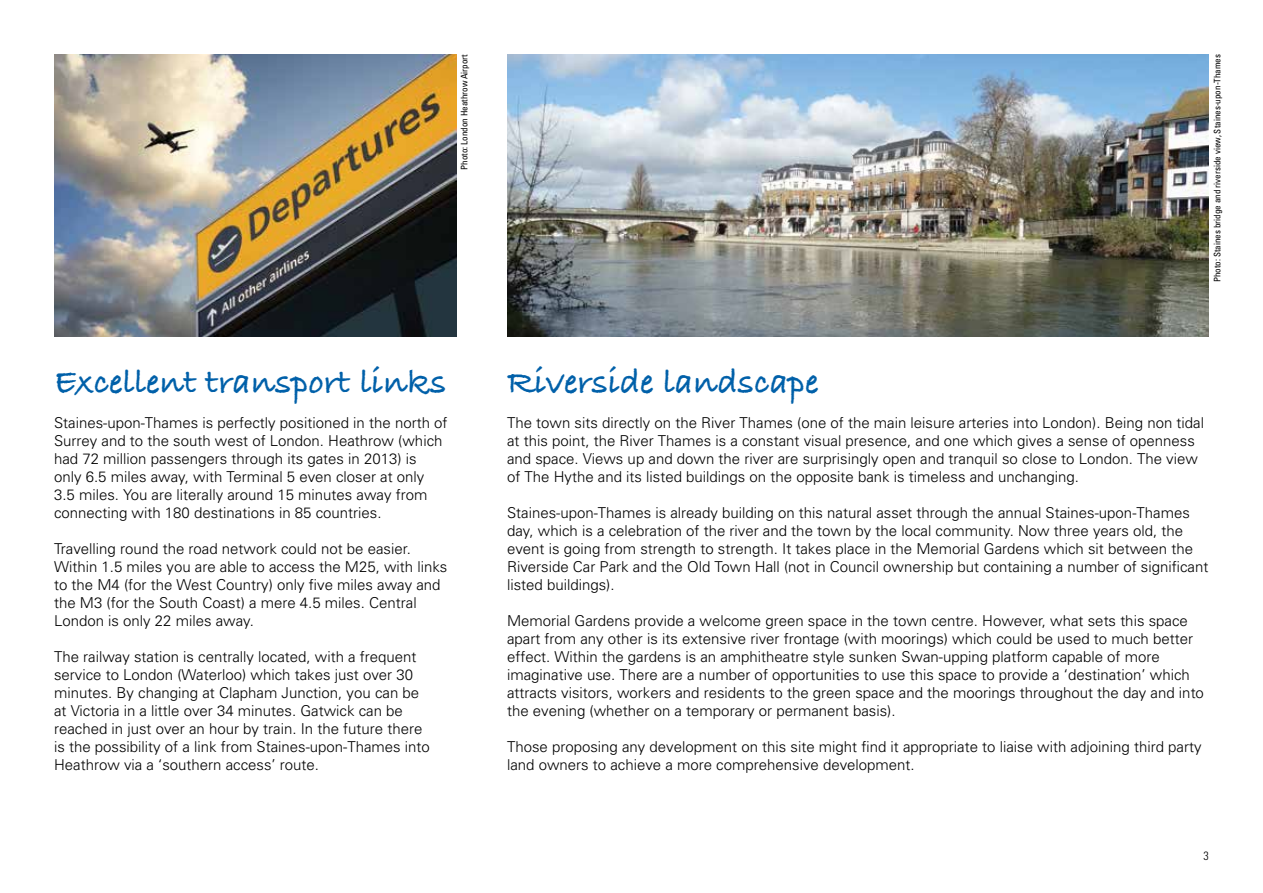
<style>
.page{position:relative;width:1263px;height:893px;background:#fff}
.page>*{position:absolute;margin:0;border:0;box-sizing:border-box;transform-origin:0 0}
.t1{font:36px "Bradley Hand ITCTT Bold";color:#0060a9}
.t2{font:300 15px/18px "Univers";color:#000}
.t3{font:300 condensed 12px "Univers";color:#000}
.t4{font:condensed 9px "Univers";color:#000}
</style>
<div class="page">
<img style="left:507px;top:54px;width:702px;height:283px">
<img style="left:54px;top:54px;width:402px;height:283px">
<p class="t4" style="left:459px;top:170px;width:117px;rotate:-90deg">Photo: London Heathrow Airport</p>
<p class="t4" style="left:1212px;top:282px;width:230px;rotate:-90deg">Photo: Staines bridge and riverside view, Staines-upon-Thames</p>
<h1 class="t1" style="left:54px;top:355px;width:394px">Excellent transport links</h1>
<p class="t2" style="left:54px;top:413px;width:395px">Staines-upon-Thames is perfectly positioned in the north of Surrey and to the south west of London. Heathrow (which had 72 million passengers through its gates in 2013) is only 6.5 miles away, with Terminal 5 even closer at only 3.5 miles. You are literally around 15 minutes away from connecting with 180 destinations in 85 countries.</p>
<p class="t2" style="left:54px;top:539px;width:395px">Travelling round the road network could not be easier.<br>Within 1.5 miles you are able to access the M25, with links to the M4 (for the West Country) only five miles away and the M3 (for the South Coast) a mere 4.5 miles. Central London is only 22 miles away.</p>
<p class="t2" style="left:54px;top:647px;width:377px">The railway station is centrally located, with a frequent service to London (Waterloo) which takes just over 30 minutes. By changing at Clapham Junction, you can be at Victoria in a little over 34 minutes. Gatwick can be reached in just over an hour by train. In the future there is the possibility of a link from Staines-upon-Thames into Heathrow via a ‘southern access’ route.</p>
<h1 class="t1" style="left:507px;top:355px;width:313px">Riverside landscape</h1>
<p class="t2" style="left:507px;top:413px;width:698px">The town sits directly on the River Thames (one of the main leisure arteries into London). Being non tidal at this point, the River Thames is a constant visual presence, and one which gives a sense of openness and space. Views up and down the river are surprisingly open and tranquil so close to London. The view of The Hythe and its listed buildings on the opposite bank is timeless and unchanging.</p>
<p class="t2" style="left:507px;top:503px;width:703px">Staines-upon-Thames is already building on this natural asset through the annual Staines-upon-Thames day, which is a celebration of the river and the town by the local community. Now three years old, the event is going from strength to strength. It takes place in the Memorial Gardens which sit between the Riverside Car Park and the Old Town Hall (not in Council ownership but containing a number of significant listed buildings).</p>
<p class="t2" style="left:507px;top:611px;width:698px">Memorial Gardens provide a welcome green space in the town centre. However, what sets this space apart from any other is its extensive river frontage (with moorings) which could be used to much better effect. Within the gardens is an amphitheatre style sunken Swan-upping platform capable of more imaginative use. There are a number of opportunities to use this space to provide a ‘destination’ which attracts visitors, workers and residents to the green space and the moorings throughout the day and into the evening (whether on a temporary or permanent basis).</p>
<p class="t2" style="left:507px;top:737px;width:696px">Those proposing any development on this site might find it appropriate to liaise with adjoining third party land owners to achieve a more comprehensive development.</p>
<p class="t3" style="left:1204px;top:848px;width:7px">3</p>
</div>
